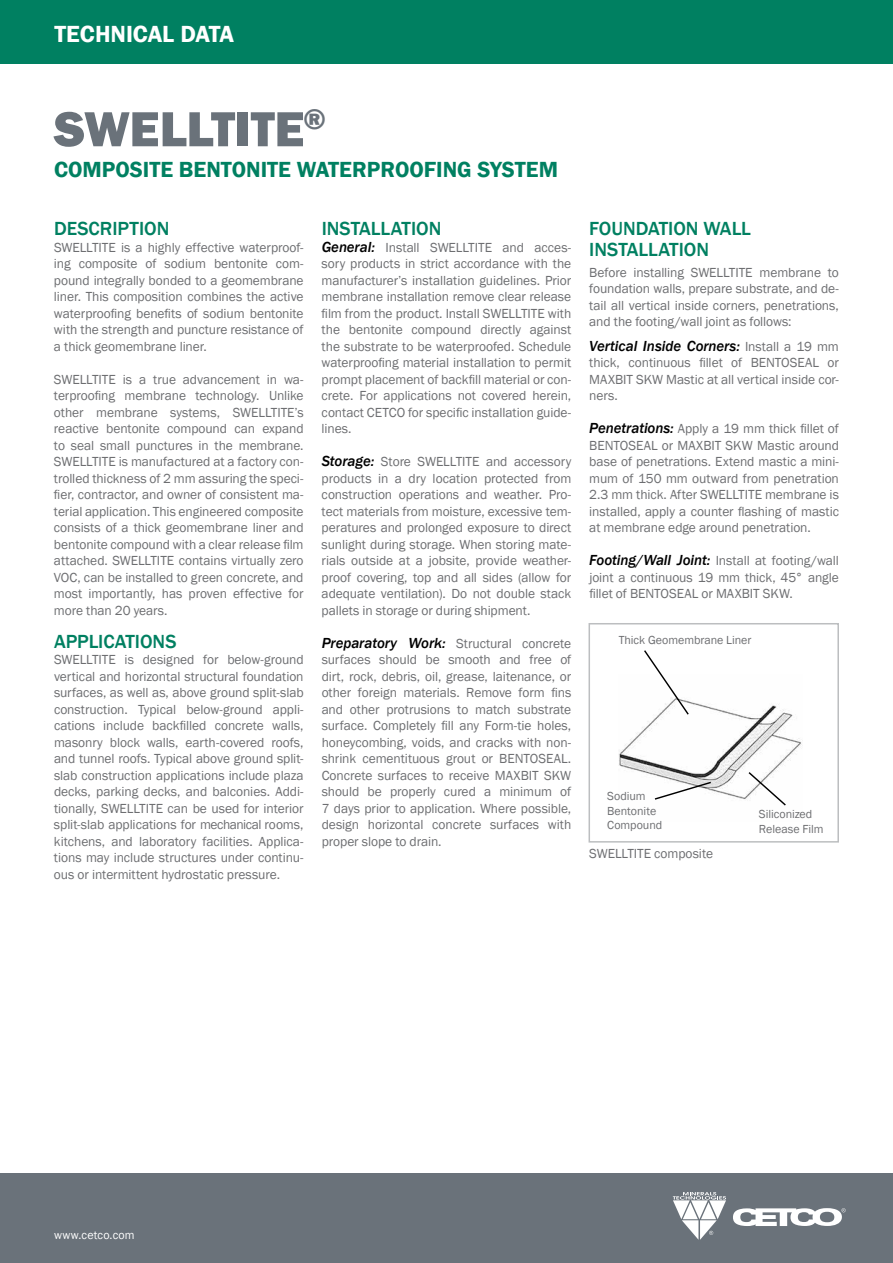
<style>
.page{position:relative;width:893px;height:1263px;background:#fff}
.page>*{position:absolute;margin:0;border:0;box-sizing:border-box;transform-origin:0 0}
.t1{font:800 51px "Franklin Gothic";letter-spacing:-.01em;color:#6a727a}
.t2{font:600 24px "Franklin Gothic";color:#fff}
.t3{font:600 22.5px "Franklin Gothic";color:#008061}
.t4{font:500 19.5px/21px "Franklin Gothic";color:#008061}
.t5{font:italic 500 15px "Franklin Gothic";letter-spacing:-.005em;color:#000}
.t6{font:13.5px/16.5px "Franklin Gothic";letter-spacing:-.005em;color:#6d6e71;text-align:justify}
.t7{font:12px/14.4px "Franklin Gothic";color:#6d6e71}
.t8{font:12px "Franklin Gothic";letter-spacing:.02em;color:#fff}
.s1{font-weight:500;font-style:italic;font-size:15px;color:#000}
.s2{font-weight:400;font-style:normal;font-size:13.5px;color:#6d6e71}
</style>
<div class="page">
<div style="left:0;top:0;width:893px;height:64px;background:#008061"></div>
<div style="left:0;top:1174px;width:893px;height:89px;background:#6a727a"></div>
<svg style="left:733px;top:1208px;width:113px;height:18px"></svg>
<svg style="left:673px;top:1192px;width:53px;height:48px"></svg>
<div style="left:588px;top:623px;width:251px;height:219px;border:2px solid #bcbec0"></div>
<img style="left:619px;top:702px;width:183px;height:97px">
<svg style="left:747px;top:770px;width:40px;height:36px"></svg>
<svg style="left:653px;top:781px;width:60px;height:19px"></svg>
<svg style="left:643px;top:650px;width:47px;height:66px"></svg>
<h2 class="t2" style="left:55px;top:20px;width:181px">TECHNICAL DATA</h2>
<h1 class="t1" style="left:54px;top:96px;width:274px">SWELLTITE<sup>®</sup></h1>
<h3 class="t3" style="left:54px;top:156px;width:506px">COMPOSITE BENTONITE WATERPROOFING SYSTEM</h3>
<h3 class="t4" style="left:54px;top:218px;width:117px">DESCRIPTION</h3>
<p class="t6" style="left:54px;top:239px;width:251px">SWELLTITE is a highly effective waterproof&shy;ing composite of sodium bentonite com&shy;pound integrally bonded to a geomembrane liner. This composition combines the active waterproofing benefits of sodium bentonite with the strength and puncture resistance of a thick geomembrane liner.</p>
<p class="t6" style="left:54px;top:371px;width:251px">SWELLTITE is a true advancement in wa&shy;terproofing membrane technology. Unlike other membrane systems, SWELLTITE’s reactive bentonite compound can expand to seal small punctures in the membrane.<br>SWELLTITE is manufactured at a factory con&shy;trolled thickness of 2 mm assuring the speci&shy;fier, contractor, and owner of consistent ma&shy;terial application. This engineered composite consists of a thick geomembrane liner and bentonite compound with a clear release film attached. SWELLTITE contains virtually zero VOC, can be installed to green concrete, and most importantly, has proven effective for more than 20 years.</p>
<h3 class="t4" style="left:54px;top:631px;width:124px">APPLICATIONS</h3>
<p class="t6" style="left:54px;top:652px;width:251px">SWELLTITE is designed for below-ground vertical and horizontal structural foundation surfaces, as well as, above ground split-slab construction. Typical below-ground appli&shy;cations include backfilled concrete walls, masonry block walls, earth-covered roofs, and tunnel roofs. Typical above ground split&shy;slab construction applications include plaza decks, parking decks, and balconies. Addi&shy;tionally, SWELLTITE can be used for interior split-slab applications for mechanical rooms, kitchens, and laboratory facilities. Applica&shy;tions may include structures under continu&shy;ous or intermittent hydrostatic pressure.</p>
<h3 class="t4" style="left:322px;top:218px;width:121px">INSTALLATION</h3>
<p class="t6" style="left:322px;top:239px;width:251px"><span class="s1">General:</span> Install SWELLTITE and acces&shy;sory products in strict accordance with the manufacturer’s installation guidelines. Prior membrane installation remove clear release film from the product. Install SWELLTITE with the bentonite compound directly against the substrate to be waterproofed. Schedule waterproofing material installation to permit prompt placement of backfill material or con&shy;crete. For applications not covered herein, contact CETCO for specific installation guide&shy;lines.</p>
<p class="t6" style="left:322px;top:454px;width:251px"><span class="s1">Storage:</span> Store SWELLTITE and accessory products in a dry location protected from construction operations and weather. Pro&shy;tect materials from moisture, excessive tem&shy;peratures and prolonged exposure to direct sunlight during storage. When storing mate&shy;rials outside at a jobsite, provide weather&shy;proof covering, top and all sides (allow for adequate ventilation). Do not double stack pallets in storage or during shipment.</p>
<p class="t6" style="left:322px;top:635px;width:251px"><span class="s1">Preparatory Work:</span> Structural concrete surfaces should be smooth and free of dirt, rock, debris, oil, grease, laitenance, or other foreign materials. Remove form fins and other protrusions to match substrate surface. Completely fill any Form-tie holes, honeycombing, voids, and cracks with non&shy;shrink cementituous grout or BENTOSEAL.<br>Concrete surfaces to receive MAXBIT SKW should be properly cured a minimum of 7 days prior to application. Where possible, design horizontal concrete surfaces with proper slope to drain.</p>
<h3 class="t4" style="left:589px;top:218px;width:163px">FOUNDATION WALL<br>INSTALLATION</h3>
<p class="t6" style="left:589px;top:264px;width:251px">Before installing SWELLTITE membrane to foundation walls, prepare substrate, and de&shy;tail all vertical inside corners, penetrations, and the footing/wall joint as follows:</p>
<p class="t5" style="left:589px;top:336px;width:251px">Vertical Inside Corners: <span class="s2">Install a 19 mm</span></p>
<p class="t6" style="left:589px;top:355px;width:251px">thick, continuous fillet of BENTOSEAL or MAXBIT SKW Mastic at all vertical inside cor&shy;ners.</p>
<p class="t6" style="left:589px;top:421px;width:251px"><span class="s1">Penetrations:</span> Apply a 19 mm thick fillet of BENTOSEAL or MAXBIT SKW Mastic around base of penetrations. Extend mastic a mini&shy;mum of 150 mm outward from penetration 2.3 mm thick. After SWELLTITE membrane is installed, apply a counter flashing of mastic at membrane edge around penetration.</p>
<p class="t6" style="left:589px;top:553px;width:251px"><span class="s1">Footing/Wall Joint:</span> Install at footing/wall joint a continuous 19 mm thick, 45° angle fillet of BENTOSEAL or MAXBIT SKW.</p>
<p class="t7" style="left:619px;top:632px;width:134px">Thick Geomembrane Liner</p>
<p class="t7" style="left:607px;top:789px;width:57px">Sodium<br>Bentonite<br>Compound</p>
<p class="t6" style="left:589px;top:846px;width:125px">SWELLTITE composite</p>
<p class="t7" style="left:759px;top:807px;width:66px">Siliconized<br>Release Film</p>
<p class="t8" style="left:54px;top:1227px;width:82px">www.cetco.com</p>
</div>
